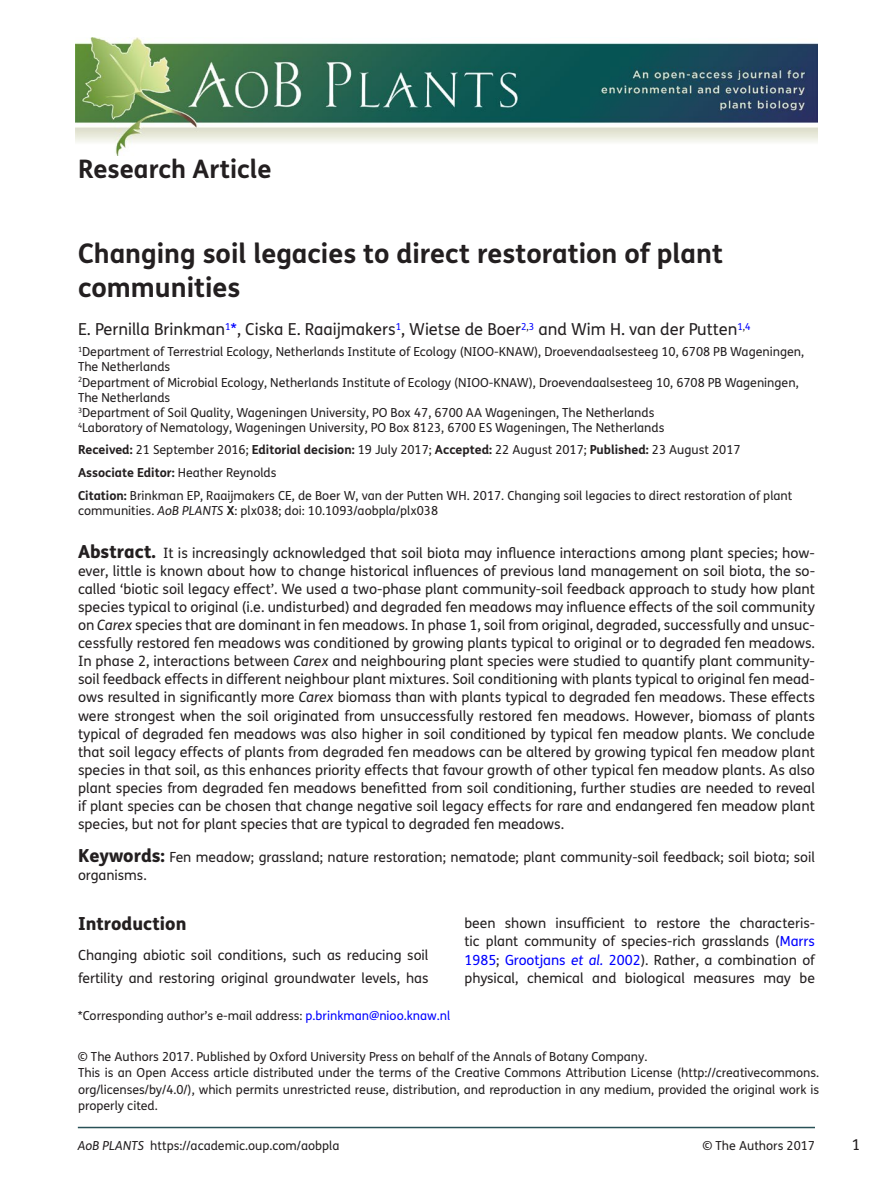
<style>
.page{position:relative;width:893px;height:1191px;background:#fff}
.page>*{position:absolute;margin:0;border:0;box-sizing:border-box;transform-origin:0 0}
.t1{font:700 27px/34.7px "FS Me";color:#231f20}
.t2{font:700 25.5px "FS Me";color:#231f20}
.t3{font:800 18px "FS Me";color:#231f20}
.t4{font:16.5px "FS Me";color:#231f20}
.t5{font:15px "FS Me";color:#231f20}
.t6{font:14.25px/18.1px "FS Me";color:#231f20;text-align:justify}
.t7{font:13.95px/18.6px "FS Me";color:#231f20}
.t8{font:12.45px/15.1px "FS Me";color:#231f20}
.s1{color:#00f}
.s2{font-weight:700}
.s3{font-style:italic}
.s4{font-weight:800;font-size:18px}
.s5{font-style:italic;color:#00f}
</style>
<div class="page">
<img style="left:76px;top:37px;width:741px;height:118px">
<hr style="left:78px;top:1126px;width:737px;height:2px;background:#295157">
<h2 class="t2" style="left:78px;top:150px;width:195px">Research Article</h2>
<h1 class="t1" style="left:78px;top:234px;width:646px">Changing soil legacies to direct restoration of plant communities</h1>
<p class="t4" style="left:78px;top:318px;width:674px">E. Pernilla Brinkman<sup>1</sup><span class="s1">*</span>, Ciska E. Raaijmakers<sup>1</sup>, Wietse de Boer<sup>2</sup><sup>,</sup><sup>3</sup> and Wim H. van der Putten<sup>1</sup><sup>,</sup><sup>4</sup></p>
<p class="t8" style="left:78px;top:344px;width:728px"><sup>1</sup>Department of Terrestrial Ecology, Netherlands Institute of Ecology (NIOO-KNAW), Droevendaalsesteeg 10, 6708 PB Wageningen, The Netherlands<br><sup>2</sup>Department of Microbial Ecology, Netherlands Institute of Ecology (NIOO-KNAW), Droevendaalsesteeg 10, 6708 PB Wageningen, The Netherlands<br><sup>3</sup>Department of Soil Quality, Wageningen University, PO Box 47, 6700 AA Wageningen, The Netherlands<br><sup>4</sup>Laboratory of Nematology, Wageningen University, PO Box 8123, 6700 ES Wageningen, The Netherlands</p>
<p class="t8" style="left:78px;top:438px;width:716px;line-height:22.6px"><span class="s2">Received:</span> 21 September 2016; <span class="s2">Editorial decision:</span> 19 July 2017; <span class="s2">Accepted:</span> 22 August 2017; <span class="s2">Published:</span> 23 August 2017<br><span class="s2">Associate Editor:</span> Heather Reynolds<br><span class="s2">Citation:</span> Brinkman EP, Raaijmakers CE, de Boer W, van der Putten WH. 2017. Changing soil legacies to direct restoration of plant</p>
<p class="t8" style="left:78px;top:502px;width:362px">communities. <span class="s3">AoB PLANTS</span> <span class="s2">X</span>: plx038; doi: 10.1093/aobpla/plx038</p>
<p class="t6" style="left:78px;top:543px;width:739px"><span class="s4">Abstract.</span> It is increasingly acknowledged that soil biota may influence interactions among plant species; how&shy;ever, little is known about how to change historical influences of previous land management on soil biota, the so&shy;called ‘biotic soil legacy effect’. We used a two-phase plant community-soil feedback approach to study how plant species typical to original (i.e. undisturbed) and degraded fen meadows may influence effects of the soil community on <span class="s3">Carex</span> species that are dominant in fen meadows. In phase 1, soil from original, degraded, successfully and unsuc&shy;cessfully restored fen meadows was conditioned by growing plants typical to original or to degraded fen meadows.<br>In phase 2, interactions between <span class="s3">Carex</span> and neighbouring plant species were studied to quantify plant community&shy;soil feedback effects in different neighbour plant mixtures. Soil conditioning with plants typical to original fen mead&shy;ows resulted in significantly more <span class="s3">Carex</span> biomass than with plants typical to degraded fen meadows. These effects were strongest when the soil originated from unsuccessfully restored fen meadows. However, biomass of plants typical of degraded fen meadows was also higher in soil conditioned by typical fen meadow plants. We conclude that soil legacy effects of plants from degraded fen meadows can be altered by growing typical fen meadow plant species in that soil, as this enhances priority effects that favour growth of other typical fen meadow plants. As also plant species from degraded fen meadows benefitted from soil conditioning, further studies are needed to reveal if plant species can be chosen that change negative soil legacy effects for rare and endangered fen meadow plant species, but not for plant species that are typical to degraded fen meadows.</p>
<p class="t7" style="left:78px;top:848px;width:738px;line-height:18.1px"><span class="s4">Keywords:</span> Fen meadow; grassland; nature restoration; nematode; plant community-soil feedback; soil biota; soil organisms.</p>
<p class="t3" style="left:78px;top:909px;width:110px">Introduction</p>
<p class="t7" style="left:78px;top:943px;width:352px;line-height:23.1px">Changing abiotic soil conditions, such as reducing soil fertility and restoring original groundwater levels, has</p>
<p class="t7" style="left:464px;top:913px;width:352px;text-align:justify">been shown insufficient to restore the characteris&shy;tic plant community of species-rich grasslands (<span class="s1">Marrs 1985</span>; <span class="s1">Grootjans</span> <span class="s5">et al.</span> <span class="s1">2002</span>). Rather, a combination of physical, chemical and biological measures may be</p>
<p class="t8" style="left:78px;top:1007px;width:374px">*Corresponding author’s e-mail address: <span class="s1">p.brinkman@nioo.knaw.nl</span></p>
<p class="t8" style="left:78px;top:1049px;width:571px">© The Authors 2017. Published by Oxford University Press on behalf of the Annals of Botany Company.</p>
<p class="t8" style="left:78px;top:1064px;width:743px;line-height:16.5px;text-align:justify">This is an Open Access article distributed under the terms of the Creative Commons Attribution License (http://creativecommons. org/licenses/by/4.0/), which permits unrestricted reuse, distribution, and reproduction in any medium, provided the original work is properly cited.</p>
<p class="t8" style="left:78px;top:1137px;width:263px"><span class="s3">AoB PLANTS</span> https://academic.oup.com/aobpla</p>
<p class="t8" style="left:702px;top:1137px;width:114px">© The Authors 2017</p>
<p class="t5" style="left:852px;top:1134px;width:10px">1</p>
</div>
